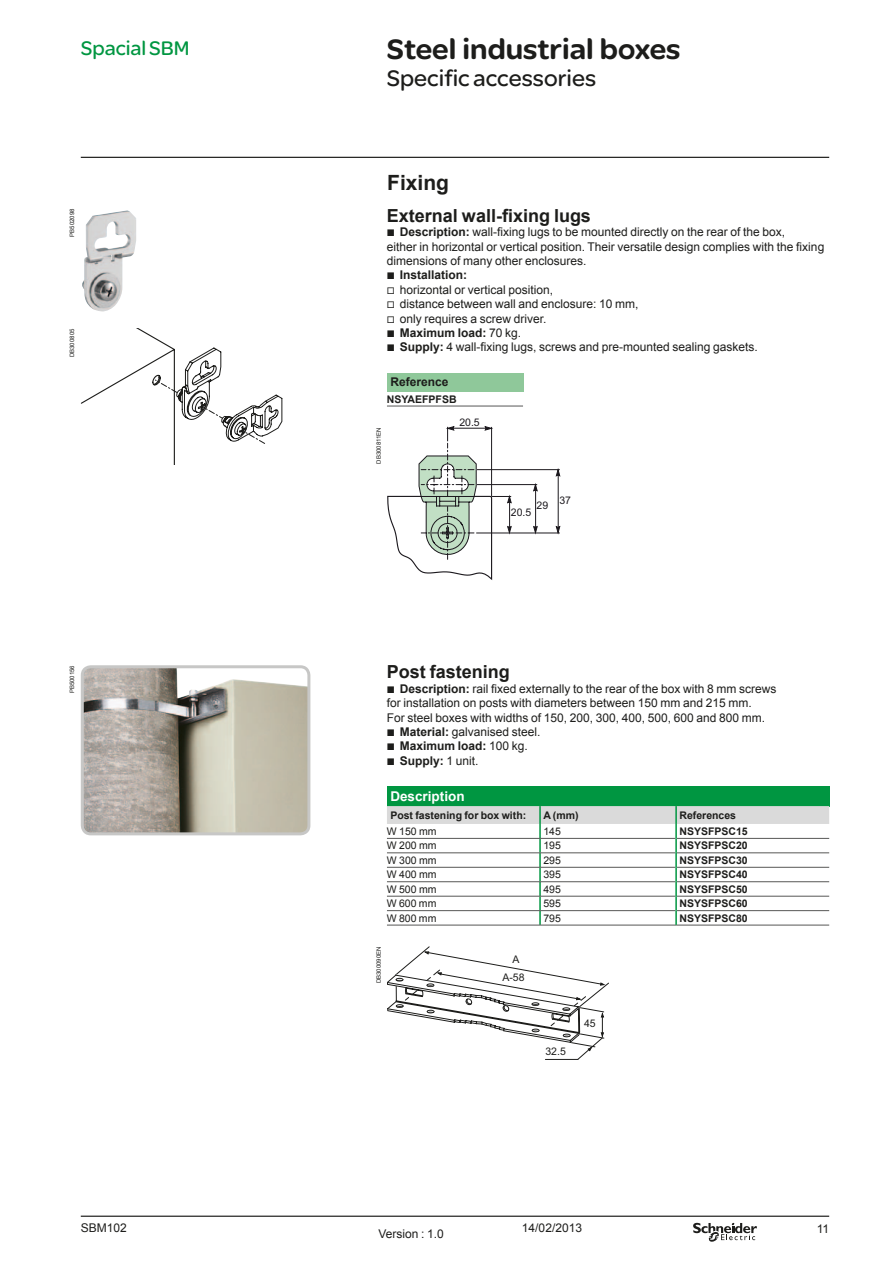
<style>
.page{position:relative;width:893px;height:1263px;background:#fff}
.page>*{position:absolute;margin:0;border:0;box-sizing:border-box;transform-origin:0 0}
.t1{font:900 30px "SE Optimist";color:#1d1d1b}
.t2{font:24px "SE Optimist";color:#1d1d1b}
.t3{font:21px "SE Optimist";color:#009641}
.t4{font:700 21px "Arial";color:#1d1d1b}
.t5{font:700 18px "Arial";color:#1d1d1b}
.t6{font:700 13.5px "Arial";color:#fff}
.t7{font:12px/14.4px "Arial";color:#1d1d1b}
.t8{font:700 12px "Arial";color:#1d1d1b}
.t9{font:700 10.5px "Arial";color:#1d1d1b}
.t10{font:10.5px "Arial";color:#1d1d1b}
.t11{font:10.5px "Arial";color:#1b181d}
.t12{font:6px "Arial";color:#1d1d1b}
.s1{font-family:"Graph Schneider"}
.s2{font-weight:700}
</style>
<div class="page">
<hr style="left:81px;top:157px;width:748px;height:1px;background:#1d1d1b">
<hr style="left:81px;top:1215px;width:748px;height:2px;background:#1d1d1b">
<svg style="left:693px;top:1223px;width:64px;height:19px"></svg>
<img style="left:82px;top:210px;width:54px;height:101px">
<svg style="left:81px;top:329px;width:201px;height:135px"></svg>
<img style="left:82px;top:669px;width:227px;height:165px">
<div style="left:81px;top:665px;width:229px;height:170px;border:3px solid #c7c7c6;border-radius:9px"></div>
<div style="left:387px;top:373px;width:136px;height:19px;background:#8fc89a"></div>
<hr style="left:387px;top:406px;width:136px;height:1px;background:#575756">
<div style="left:387px;top:786px;width:442px;height:20px;background:#009641"></div>
<hr style="left:387px;top:925px;width:153px;height:1px;background:#575756">
<hr style="left:540px;top:925px;width:136px;height:1px;background:#575756">
<hr style="left:676px;top:925px;width:153px;height:1px;background:#575756">
<svg style="left:387px;top:806px;width:442px;height:119px"></svg>
<svg style="left:387px;top:426px;width:124px;height:154px"></svg>
<hr style="left:476px;top:533px;width:84px;height:1px;background:#1b181d">
<hr style="left:477px;top:484px;width:60px;height:1px;background:#1b181d">
<hr style="left:535px;top:487px;width:1px;height:41px;background:#1b181d">
<svg style="left:533px;top:484px;width:4px;height:7px"></svg>
<svg style="left:533px;top:526px;width:4px;height:7px"></svg>
<hr style="left:477px;top:469px;width:83px;height:1px;background:#1b181d">
<hr style="left:558px;top:472px;width:1px;height:56px;background:#1b181d">
<svg style="left:556px;top:469px;width:4px;height:7px"></svg>
<svg style="left:556px;top:526px;width:4px;height:7px"></svg>
<svg style="left:387px;top:946px;width:222px;height:114px"></svg>
<hr style="left:545px;top:1059px;width:33px;height:1px;background:#1d1d1b">
<h3 class="t3" style="left:81px;top:34px;width:110px">Spacial SBM</h3>
<h1 class="t1" style="left:387px;top:32px;width:295px">Steel industrial boxes</h1>
<h2 class="t2" style="left:387px;top:62px;width:211px">Specific accessories</h2>
<p class="t12" style="left:68px;top:237px;width:30px;rotate:-90deg">PB502098</p>
<p class="t12" style="left:68px;top:357px;width:30px;rotate:-90deg">DB300805</p>
<p class="t12" style="left:68px;top:693px;width:30px;rotate:-90deg">PB500156</p>
<h3 class="t4" style="left:387px;top:169px;width:63px">Fixing</h3>
<h3 class="t5" style="left:387px;top:203px;width:206px">External wall-fixing lugs</h3>
<p class="t7" style="left:387px;top:225px;width:439px"><span class="s1">b</span> <span class="s2">Description:</span> wall-fixing lugs to be mounted directly on the rear of the box,<br>either in horizontal or vertical position. Their versatile design complies with the fixing dimensions of many other enclosures.<br><span class="s1">b</span> <span class="s2">Installation:<br></span><span class="s1">v</span> horizontal or vertical position,<br><span class="s1">v</span> distance between wall and enclosure: 10 mm,<br><span class="s1">v</span> only requires a screw driver.<br><span class="s1">b</span> <span class="s2">Maximum load:</span> 70 kg.<br><span class="s1">b</span> <span class="s2">Supply:</span> 4 wall-fixing lugs, screws and pre-mounted sealing gaskets.</p>
<p class="t8" style="left:390px;top:374px;width:60px">Reference</p>
<p class="t9" style="left:387px;top:392px;width:71px">NSYAEFPFSB</p>
<p class="t12" style="left:375px;top:464px;width:38px;rotate:-90deg">DB300811EN</p>
<p class="t11" style="left:459px;top:416px;width:22px">20.5</p>
<p class="t11" style="left:537px;top:499px;width:13px">29</p>
<p class="t11" style="left:511px;top:506px;width:22px">20.5</p>
<p class="t11" style="left:559px;top:493px;width:13px">37</p>
<h3 class="t5" style="left:387px;top:660px;width:125px">Post fastening</h3>
<p class="t7" style="left:387px;top:681px;width:391px"><span class="s1">b</span> <span class="s2">Description:</span> rail fixed externally to the rear of the box with 8 mm screws for installation on posts with diameters between 150 mm and 215 mm.<br>For steel boxes with widths of 150, 200, 300, 400, 500, 600 and 800 mm.<br><span class="s1">b</span> <span class="s2">Material:</span> galvanised steel.<br><span class="s1">b</span> <span class="s2">Maximum load:</span> 100 kg.<br><span class="s1">b</span> <span class="s2">Supply:</span> 1 unit.</p>
<p class="t6" style="left:390px;top:787px;width:76px">Description</p>
<p class="t9" style="left:390px;top:808px;width:137px">Post fastening for box with:</p>
<p class="t9" style="left:543px;top:808px;width:37px">A (mm)</p>
<p class="t9" style="left:679px;top:808px;width:58px">References</p>
<p class="t10" style="left:387px;top:824px;width:51px">W 150 mm</p>
<p class="t10" style="left:543px;top:824px;width:19px">145</p>
<p class="t9" style="left:679px;top:824px;width:70px">NSYSFPSC15</p>
<p class="t10" style="left:387px;top:839px;width:51px">W 200 mm</p>
<p class="t10" style="left:543px;top:839px;width:19px">195</p>
<p class="t9" style="left:679px;top:839px;width:70px">NSYSFPSC20</p>
<p class="t10" style="left:387px;top:853px;width:51px">W 300 mm</p>
<p class="t10" style="left:543px;top:853px;width:19px">295</p>
<p class="t9" style="left:679px;top:853px;width:70px">NSYSFPSC30</p>
<p class="t10" style="left:387px;top:868px;width:51px">W 400 mm</p>
<p class="t10" style="left:543px;top:868px;width:19px">395</p>
<p class="t9" style="left:679px;top:868px;width:70px">NSYSFPSC40</p>
<p class="t10" style="left:387px;top:882px;width:51px">W 500 mm</p>
<p class="t10" style="left:543px;top:882px;width:19px">495</p>
<p class="t9" style="left:679px;top:882px;width:70px">NSYSFPSC50</p>
<p class="t10" style="left:387px;top:897px;width:51px">W 600 mm</p>
<p class="t10" style="left:543px;top:897px;width:19px">595</p>
<p class="t9" style="left:679px;top:896px;width:70px">NSYSFPSC60</p>
<p class="t10" style="left:387px;top:911px;width:51px">W 800 mm</p>
<p class="t10" style="left:543px;top:911px;width:19px">795</p>
<p class="t9" style="left:679px;top:911px;width:70px">NSYSFPSC80</p>
<p class="t12" style="left:375px;top:983px;width:38px;rotate:-90deg">DB300090EN</p>
<p class="t10" style="left:513px;top:953px;width:9px">A</p>
<p class="t10" style="left:502px;top:970px;width:24px">A-58</p>
<p class="t10" style="left:545px;top:1045px;width:22px">32.5</p>
<p class="t10" style="left:584px;top:1016px;width:13px">45</p>
<p class="t7" style="left:81px;top:1221px;width:48px">SBM102</p>
<p class="t7" style="left:522px;top:1221px;width:62px">14/02/2013</p>
<p class="t7" style="left:378px;top:1226px;width:67px">Version : 1.0</p>
<p class="t7" style="left:817px;top:1222px;width:14px">11</p>
</div>
